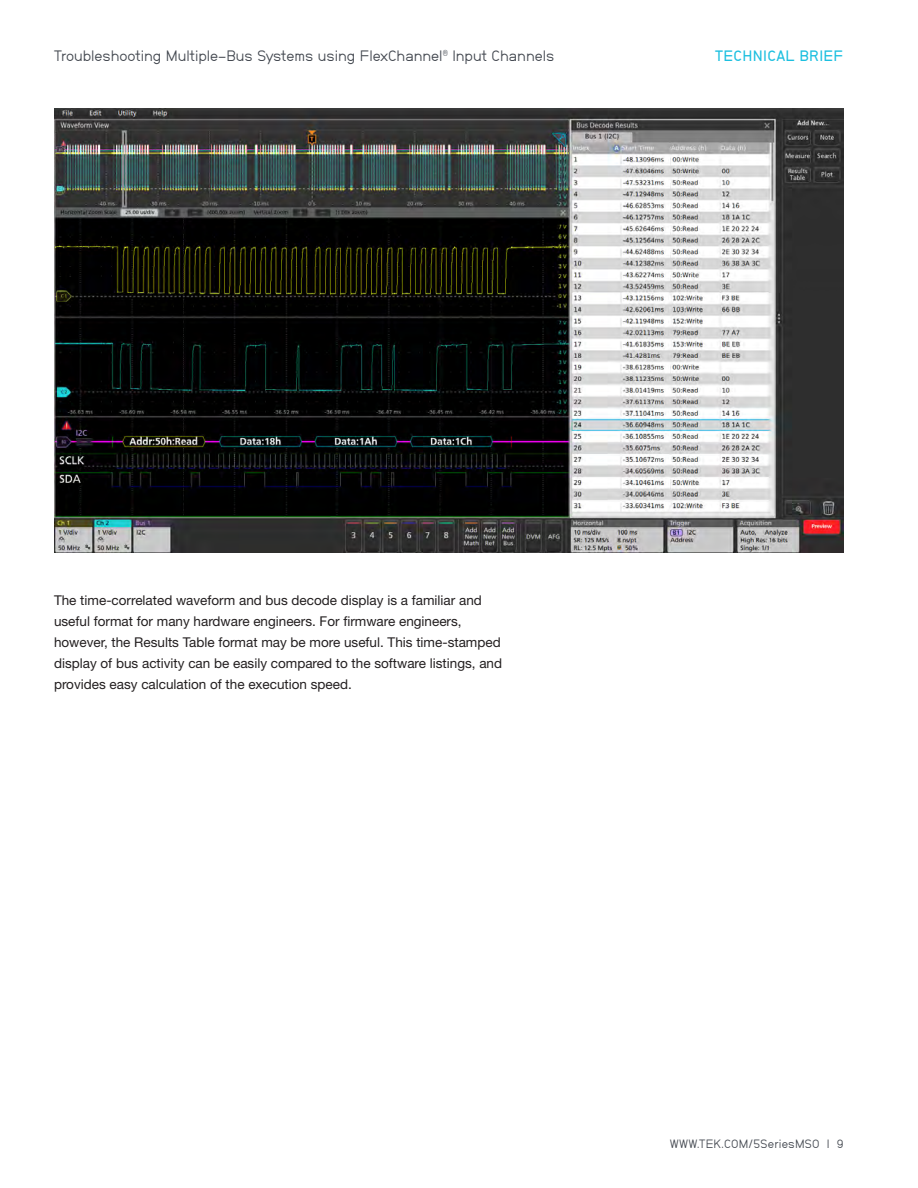
<style>
.page{position:relative;width:918px;height:1188px;background:#fff}
.page>*{position:absolute;margin:0;border:0;box-sizing:border-box;transform-origin:0 0}
.t1{font:15px "Neubau Grotesk Nor";color:#41464e}
.t2{font:15px "Neubau Grotesk Hal";letter-spacing:.02em;color:#1cbfdf}
.Body_-_regular{font:13.5px/21px "Helvetica Neue";color:#231f20}
.t3{font:12px "Neubau Grotesk Nor";letter-spacing:.02em;color:#41464e}
</style>
<div class="page">
<img style="left:54px;top:108px;width:789px;height:444px">
<p class="t1" style="left:54px;top:47px;width:502px">Troubleshooting Multiple-Bus Systems using FlexChannel<sup>®</sup> Input Channels</p>
<p class="t2" style="left:715px;top:46px;width:129px">TECHNICAL BRIEF</p>
<p class="Body_-_regular" style="left:54px;top:589px;width:450px">The time-correlated waveform and bus decode display is a familiar and useful format for many hardware engineers. For firmware engineers, however, the Results Table format may be more useful. This time-stamped display of bus activity can be easily compared to the software listings, and provides easy calculation of the execution speed.</p>
<p class="t3" style="left:670px;top:1137px;width:175px">WWW.TEK.COM/5SeriesMSO | 9</p>
</div>
